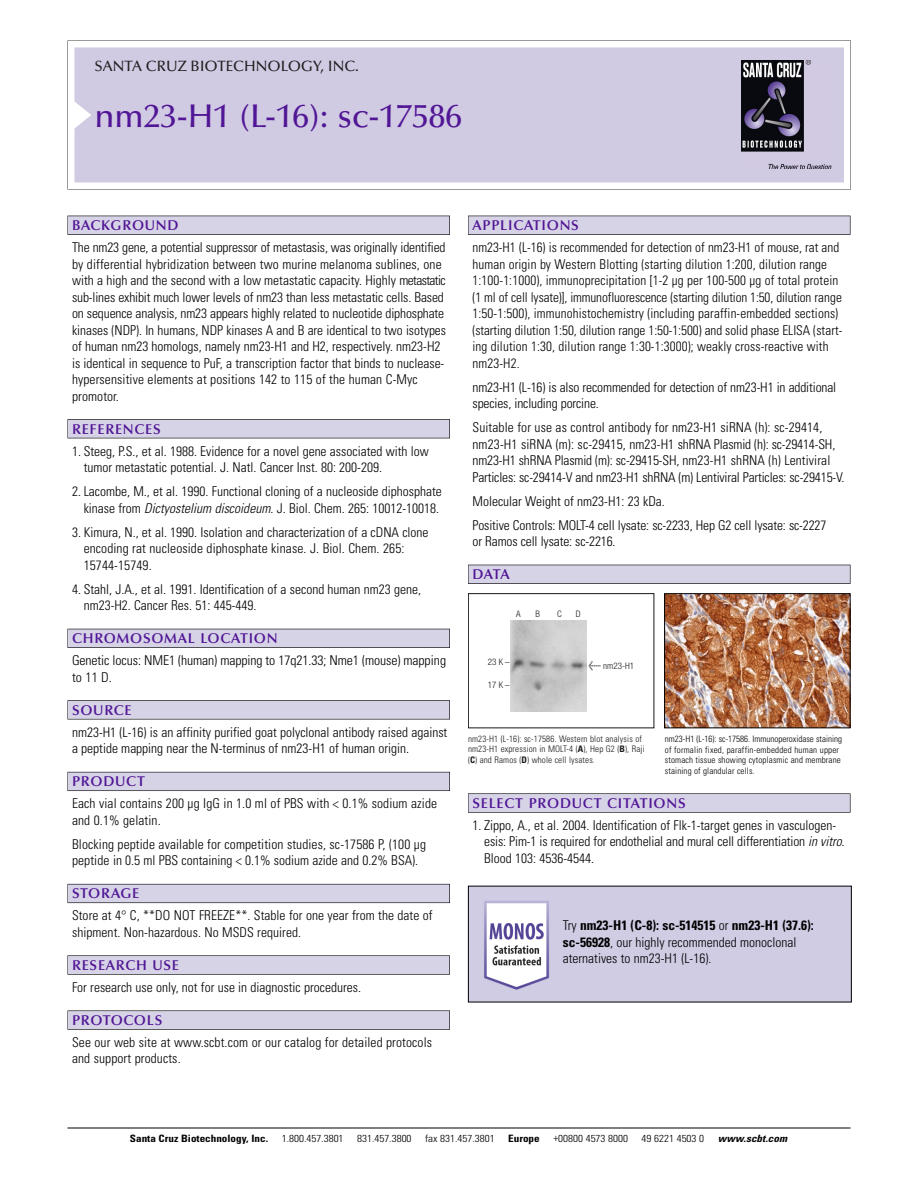
<style>
.page{position:relative;width:918px;height:1188px;background:#fff}
.page>*{position:absolute;margin:0;border:0;box-sizing:border-box;transform-origin:0 0}
.t1{font:500 33px "Optima";color:#511695}
.t2{font:500 15px "Optima";color:#231f20}
.t3{font:600 14.25px "Optima";letter-spacing:.05em;color:#511695}
.t4{font:300 condensed 13.5px/16.5px "Univers";color:#000}
.t5{font:300 condensed 10.2px "Univers";color:#000;scale:1.1 1}
.t6{font:700 condensed 10.2px "Univers";color:#000;scale:1.1 1}
.t7{font:italic 700 condensed 10.2px "Univers";letter-spacing:.005em;color:#000;scale:1.1 1}
.t8{font:300 condensed 9px/10.5px "Univers";letter-spacing:.015em;color:#000}
.t9{font:9px/10.5px "Univers Condensed Light+POMLHG";letter-spacing:.015em;color:#191919}
.t10{font:9px "Helvetica Neue Light Cond+MIFKFM";color:#191919}
.s1{font-style:italic}
.s2{font-family:"Meta Plus Book Roman+RQQEXO";font-size:10.5px}
.s3{font-family:"Univers Condensed Bold+NOOARV"}
.s4{font-weight:700}
</style>
<div class="page">
<svg style="left:68px;top:40px;width:783px;height:149px"></svg>
<div style="left:74px;top:47px;width:770px;height:135px;background:#d1cae3"></div>
<img style="left:741px;top:60px;width:90px;height:108px">
<div style="left:68px;top:216px;width:382px;height:19px;background:#525155"></div>
<div style="left:68px;top:216px;width:381px;height:18px;background:#d7d3e7"></div>
<div style="left:68px;top:419px;width:382px;height:19px;background:#525155"></div>
<div style="left:68px;top:420px;width:381px;height:18px;background:#d7d3e7"></div>
<div style="left:68px;top:629px;width:382px;height:19px;background:#525158"></div>
<div style="left:68px;top:629px;width:381px;height:18px;background:#d7d3e7"></div>
<div style="left:68px;top:700px;width:382px;height:19px;background:#575759"></div>
<div style="left:68px;top:701px;width:381px;height:18px;background:#d7d3e7"></div>
<div style="left:68px;top:772px;width:382px;height:19px;background:#5b5a62"></div>
<div style="left:68px;top:772px;width:381px;height:18px;background:#d7d3e7"></div>
<div style="left:68px;top:884px;width:382px;height:19px;background:#66646e"></div>
<div style="left:68px;top:884px;width:381px;height:18px;background:#d7d3e7"></div>
<div style="left:68px;top:955px;width:382px;height:20px;background:#616161"></div>
<div style="left:68px;top:956px;width:381px;height:18px;background:#d7d3e7"></div>
<svg style="left:68px;top:1010px;width:382px;height:20px"></svg>
<div style="left:68px;top:1011px;width:381px;height:18px;background:#d7d3e7"></div>
<div style="left:468px;top:216px;width:382px;height:19px;background:#525155"></div>
<div style="left:468px;top:216px;width:382px;height:18px;background:#d7d3e7"></div>
<div style="left:468px;top:565px;width:382px;height:19px;background:#515055"></div>
<div style="left:468px;top:565px;width:382px;height:18px;background:#d7d3e7"></div>
<div style="left:468px;top:793px;width:382px;height:20px;background:#666"></div>
<div style="left:468px;top:794px;width:382px;height:18px;background:#d7d3e7"></div>
<hr style="left:68px;top:1128px;width:782px;height:1px;background:#000">
<div style="left:468px;top:593px;width:186px;height:135px;border:1px solid #191919"></div>
<img style="left:511px;top:620px;width:75px;height:92px">
<img style="left:666px;top:595px;width:182px;height:131px">
<div style="left:664px;top:593px;width:186px;height:135px;border:1px solid #000"></div>
<img style="left:470px;top:888px;width:380px;height:112px">
<p class="t2" style="left:94px;top:61px;width:266px">SANTA CRUZ BIOTECHNOLOGY, INC.</p>
<h1 class="t1" style="left:94px;top:103px;width:369px">nm23-H1 (L-16): sc-17586</h1>
<p class="t3" style="left:72px;top:219px;width:108px">BACKGROUND</p>
<p class="t4" style="left:72px;top:240px;width:376px">The nm23 gene, a potential suppressor of metastasis, was originally identified by differential hybridization between two murine melanoma sublines, one with a high and the second with a low metastatic capacity. Highly metastatic sub-lines exhibit much lower levels of nm23 than less metastatic cells. Based on sequence analysis, nm23 appears highly related to nucleotide diphosphate kinases (NDP). In humans, NDP kinases A and B are identical to two isotypes of human nm23 homologs, namely nm23-H1 and H2, respectively. nm23-H2 is identical in sequence to PuF, a transcription factor that binds to nuclease&shy;hypersensitive elements at positions 142 to 115 of the human C-Myc promotor.</p>
<p class="t3" style="left:72px;top:423px;width:90px">REFERENCES</p>
<p class="t4" style="left:84px;top:444px;width:347px;text-indent:-12px">1. Steeg, P.S., et al. 1988. Evidence for a novel gene associated with low tumor metastatic potential. J. Natl. Cancer Inst. 80: 200-209.</p>
<p class="t4" style="left:72px;top:484px;width:371px;text-align:right">2. Lacombe, M., et al. 1990. Functional cloning of a nucleoside diphosphate kinase from <span class="s1">Dictyostelium discoideum</span>. J. Biol. Chem. 265: 10012-10018.</p>
<p class="t4" style="left:84px;top:525px;width:346px;text-indent:-12px">3. Kimura, N., et al. 1990. Isolation and characterization of a cDNA clone encoding rat nucleoside diphosphate kinase. J. Biol. Chem. 265:<br>15744-15749.</p>
<p class="t4" style="left:84px;top:582px;width:339px;text-indent:-12px">4. Stahl, J.A., et al. 1991. Identification of a second human nm23 gene, nm23-H2. Cancer Res. 51: 445-449.</p>
<p class="t3" style="left:72px;top:633px;width:207px">CHROMOSOMAL LOCATION</p>
<p class="t4" style="left:72px;top:653px;width:376px">Genetic locus: NME1 (human) mapping to 17q21.33; Nme1 (mouse) mapping to 11 D.</p>
<p class="t3" style="left:72px;top:704px;width:61px">SOURCE</p>
<p class="t4" style="left:72px;top:725px;width:377px">nm23-H1 (L-16) is an affinity purified goat polyclonal antibody raised against a peptide mapping near the N-terminus of nm23-H1 of human origin.</p>
<p class="t3" style="left:72px;top:776px;width:74px">PRODUCT</p>
<p class="t4" style="left:72px;top:796px;width:367px">Each vial contains 200 µg IgG in 1.0 ml of PBS with &lt; 0.1% sodium azide and 0.1% gelatin.</p>
<p class="t4" style="left:72px;top:837px;width:356px">Blocking peptide available for competition studies, sc-17586 P, (100 µg peptide in 0.5 ml PBS containing &lt; 0.1% sodium azide and 0.2% BSA).</p>
<p class="t3" style="left:72px;top:888px;width:69px">STORAGE</p>
<p class="t4" style="left:72px;top:908px;width:362px">Store at 4° C, **DO NOT FREEZE**. Stable for one year from the date of shipment. Non-hazardous. No MSDS required.</p>
<p class="t3" style="left:72px;top:959px;width:109px">RESEARCH USE</p>
<p class="t4" style="left:72px;top:980px;width:290px">For research use only, not for use in diagnostic procedures.</p>
<p class="t3" style="left:72px;top:1014px;width:92px">PROTOCOLS</p>
<p class="t4" style="left:72px;top:1035px;width:362px">See our web site at www.scbt.com or our catalog for detailed protocols and support products.</p>
<p class="t3" style="left:473px;top:219px;width:108px">APPLICATIONS</p>
<p class="t4" style="left:473px;top:240px;width:372px">nm23-H1 (L-16) is recommended for detection of nm23-H1 of mouse, rat and human origin by Western Blotting (starting dilution 1:200, dilution range 1:100-1:1000), immunoprecipitation [1-2 µg per 100-500 µg of total protein (1 ml of cell lysate)], immunofluorescence (starting dilution 1:50, dilution range 1:50-1:500), immunohistochemistry (including paraffin-embedded sections) (starting dilution 1:50, dilution range 1:50-1:500) and solid phase ELISA (start&shy;ing dilution 1:30, dilution range 1:30-1:3000); weakly cross-reactive with nm23-H2.</p>
<p class="t4" style="left:473px;top:380px;width:365px">nm23-H1 (L-16) is also recommended for detection of nm23-H1 in additional species, including porcine.</p>
<p class="t4" style="left:473px;top:420px;width:373px">Suitable for use as control antibody for nm23-H1 siRNA (h): sc-29414, nm23-H1 siRNA (m): sc-29415, nm23-H1 shRNA Plasmid (h): sc-29414-SH, nm23-H1 shRNA Plasmid (m): sc-29415-SH, nm23-H1 shRNA (h) Lentiviral Particles: sc-29414-V and nm23-H1 shRNA (m) Lentiviral Particles: sc-29415-V.</p>
<p class="t4" style="left:473px;top:490px;width:355px;line-height:24px">Molecular Weight of nm23-H1: 23 kDa.<br>Positive Controls: MOLT-4 cell lysate: sc-2233, Hep G2 cell lysate: sc-2227</p>
<p class="t4" style="left:473px;top:534px;width:145px">or Ramos cell lysate: sc-2216.</p>
<p class="t3" style="left:473px;top:569px;width:39px">DATA</p>
<p class="t10" style="left:516px;top:611px;width:6px">A</p>
<p class="t10" style="left:536px;top:611px;width:6px">B</p>
<p class="t10" style="left:557px;top:611px;width:6px">C</p>
<p class="t10" style="left:576px;top:611px;width:6px">D</p>
<p class="t10" style="left:488px;top:659px;width:23px">23K–</p>
<p class="t10" style="left:488px;top:681px;width:23px">17K–</p>
<p class="t10" style="left:589px;top:662px;width:47px"><span class="s2">&lt;</span> nm23-H1</p>
<p class="t9" style="left:468px;top:734px;width:178px">nm23-H1 (L-16): sc-17586. Western blot analysis of nm23-H1 expression in MOLT-4 (<span class="s3">A</span>), Hep G2 (<span class="s3">B</span>), Raji (<span class="s3">C</span>) and Ramos (<span class="s3">D</span>) whole cell lysates.</p>
<p class="t8" style="left:665px;top:735px;width:179px">nm23-H1 (L-16): sc-17586. Immunoperoxidase staining of formalin fixed, paraffin-embedded human upper stomach tissue showing cytoplasmic and membrane staining of glandular cells.</p>
<p class="t3" style="left:473px;top:797px;width:215px">SELECT PRODUCT CITATIONS</p>
<p class="t4" style="left:484px;top:818px;width:362px;text-indent:-12px">1. Zippo, A., et al. 2004. Identification of Flk-1-target genes in vasculogen&shy;esis: Pim-1 is required for endothelial and mural cell differentiation <span class="s1">in vitro.<br></span>Blood 103: 4536-4544.</p>
<p class="t4" style="left:563px;top:918px;width:252px">Try <span class="s4">nm23-H1 (C-8): sc-514515</span> or <span class="s4">nm23-H1 (37.6): sc-56928</span>, our highly recommended monoclonal aternatives to nm23-H1 (L-16).</p>
<p class="t6" style="left:130px;top:1135px;width:127px">Santa Cruz Biotechnology, Inc.</p>
<p class="t5" style="left:282px;top:1135px;width:58px">1.800.457.3801</p>
<p class="t5" style="left:357px;top:1135px;width:51px">831.457.3800</p>
<p class="t5" style="left:425px;top:1135px;width:65px">fax 831.457.3801</p>
<p class="t6" style="left:508px;top:1135px;width:30px">Europe</p>
<p class="t5" style="left:553px;top:1135px;width:69px">+00800 4573 8000</p>
<p class="t5" style="left:642px;top:1135px;width:58px">49 6221 4503 0</p>
<p class="t7" style="left:718px;top:1135px;width:64px">www.scbt.com</p>
</div>
